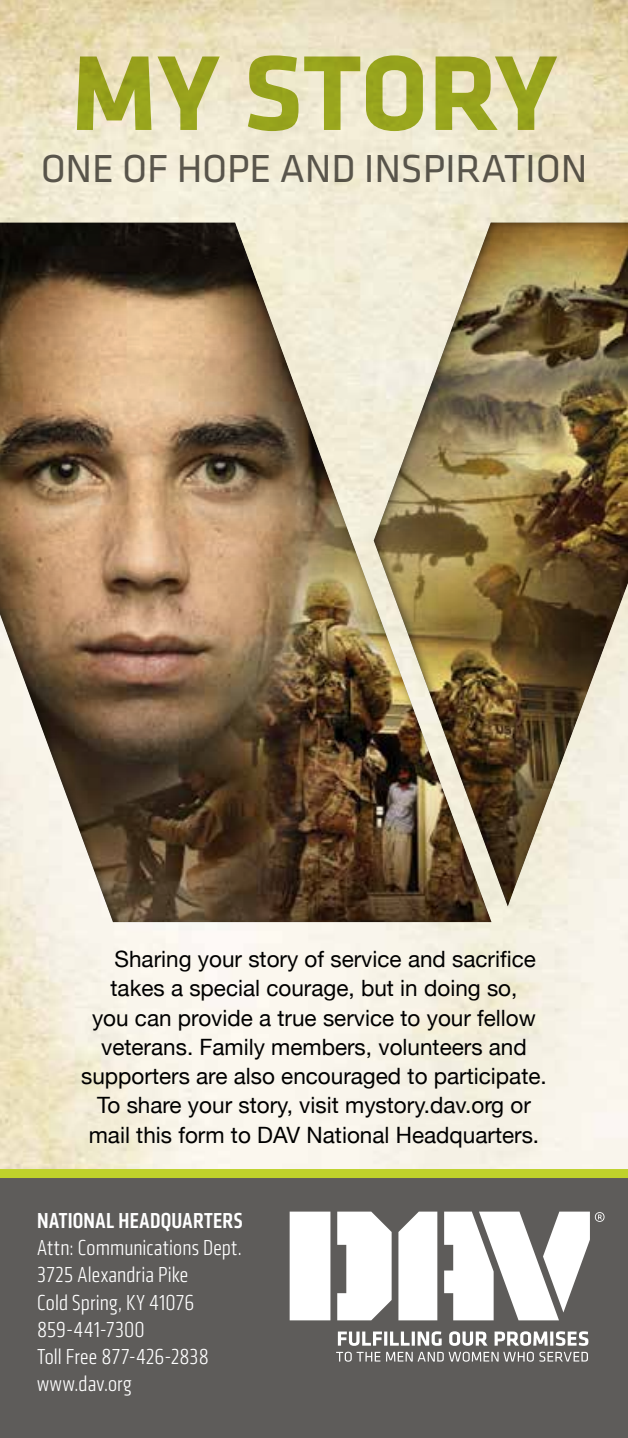
<style>
.page{position:relative;width:628px;height:1438px;background:#fff}
.page>*{position:absolute;margin:0;border:0;box-sizing:border-box;transform-origin:0 0}
.t1{font:700 110.25px "Klavika";color:#a2b424}
.t2{font:40.5px "Klavika";letter-spacing:-.005em;color:#5e5c5a}
.t3{font:22.5px "Helvetica Neue";color:#000}
.t4{font:300 condensed 22.5px/27px "Klavika";letter-spacing:.005em;color:#fff}
.t5{font:500 condensed 22.5px "Klavika";letter-spacing:.015em;color:#fff}
</style>
<div class="page">
<div style="left:0;top:223px;width:628px;height:699px;background:#000;opacity:.55"></div>
<div style="left:0;top:1173px;width:628px;height:265px;background:#5e5c5a"></div>
<svg style="left:290px;top:1211px;width:101px;height:109px;background:#e7e6e6"></svg>
<svg style="left:336px;top:1331px;width:252px;height:30px"></svg>
<svg style="left:398px;top:1211px;width:206px;height:109px"></svg>
<div style="left:0;top:1169px;width:628px;height:9px;background:#bfd22b"></div>
<h1 class="t1" style="left:71px;top:14px;width:488px">MY STORY</h1>
<h2 class="t2" style="left:41px;top:142px;width:548px">ONE OF HOPE AND INSPIRATION</h2>
<p class="t3" style="left:115px;top:943px;width:423px">Sharing your story of service and sacrifice</p>
<p class="t3" style="left:111px;top:972px;width:408px">takes a special courage, but in doing so,</p>
<p class="t3" style="left:92px;top:1001px;width:445px">you can provide a true service to your fellow</p>
<p class="t3" style="left:101px;top:1030px;width:427px">veterans. Family members, volunteers and</p>
<p class="t3" style="left:81px;top:1060px;width:467px">supporters are also encouraged to participate.</p>
<p class="t3" style="left:97px;top:1089px;width:435px">To share your story, visit mystory.dav.org or</p>
<p class="t3" style="left:89px;top:1118px;width:452px">mail this form to DAV National Headquarters.</p>
<p class="t5" style="left:37px;top:1207px;width:207px">NATIONAL HEADQUARTERS</p>
<p class="t4" style="left:37px;top:1235px;width:206px">Attn: Communications Dept.<br>3725 Alexandria Pike<br>Cold Spring, KY 41076<br>859-441-7300<br>Toll Free 877-426-2838 www.dav.org</p>
</div>
